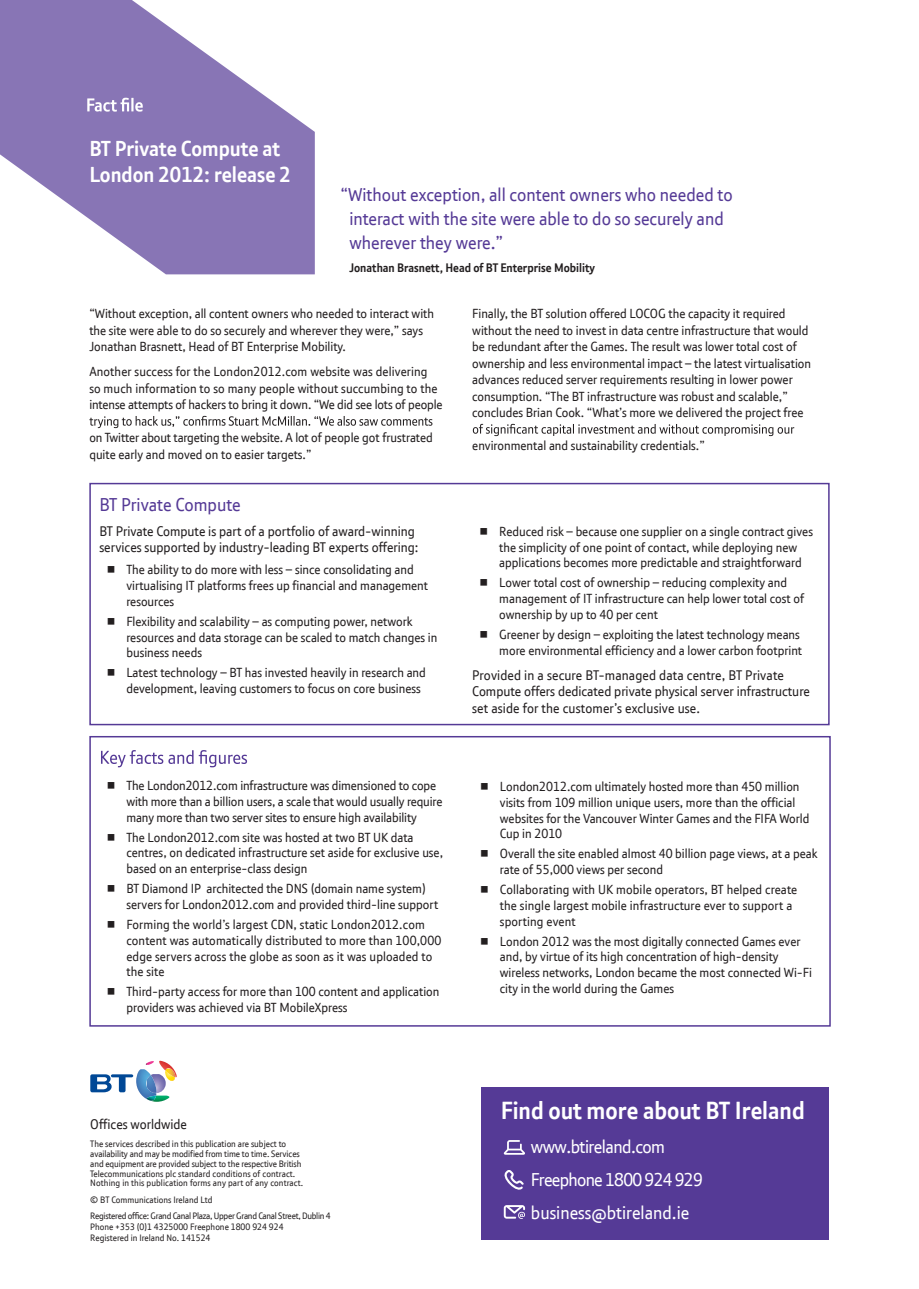
<style>
.page{position:relative;width:919px;height:1289px;background:#fff}
.page>*{position:absolute;margin:0;border:0;box-sizing:border-box;transform-origin:0 0}
.t1{font:700 24px "New BT";color:#fff}
.t2{font:700 21px/25.5px "New BT";color:#fff}
.t3{font:18px/24px "New BT";color:#553a96}
.t4{font:18px/33px "New BT";letter-spacing:-.03em;color:#fff}
.t5{font:13.5px/16.5px "New BT";color:#231f20}
.t6{font:12.75px/15.8px "New BT";color:#231f20}
.t7{font:700 12px "New BT";color:#231f20}
.t8{font:9px/9.8px "New BT";color:#231f20}
.t9{font:9px/16.2px "New BT";letter-spacing:-.03em;color:#231f20}
</style>
<div class="page">
<svg style="left:0;top:0;width:315px;height:274px;fill:#8875b5"></svg>
<svg style="left:89px;top:416px;width:343px;height:12px"></svg>
<svg style="left:87px;top:98px;width:56px;height:14px"></svg>
<svg style="left:473px;top:424px;width:321px;height:12px"></svg>
<div style="left:89px;top:483px;width:740px;height:242px;border:2px solid #553a96"></div>
<svg style="left:101px;top:750px;width:146px;height:17px"></svg>
<div style="left:89px;top:736px;width:741px;height:290px;border:2px solid #553a96"></div>
<svg style="left:90px;top:1060px;width:87px;height:41px"></svg>
<div style="left:481px;top:1087px;width:347px;height:152px;background:#553a96"></div>
<svg style="left:503px;top:1205px;width:22px;height:13px"></svg>
<svg style="left:503px;top:1140px;width:22px;height:14px"></svg>
<svg style="left:504px;top:1170px;width:19px;height:20px"></svg>
<h2 class="t2" style="left:89px;top:136px;width:203px">BT Private Compute at<br>London 2012: release 2</h2>
<h3 class="t3" style="left:349px;top:182px;width:385px;text-indent:-9px">“Without exception, all content owners who needed to interact with the site were able to do so securely and wherever they were.”</h3>
<p class="t7" style="left:349px;top:260px;width:247px">Jonathan Brasnett, Head of BT Enterprise Mobility</p>
<p class="t6" style="left:89px;top:305px;width:346px;line-height:16.5px">“Without exception, all content owners who needed to interact with the site were able to do so securely and wherever they were,” says<br>Jonathan Brasnett, Head of BT Enterprise Mobility.</p>
<p class="t6" style="left:89px;top:363px;width:355px;line-height:16.5px">Another success for the London2012.com website was delivering<br>so much information to so many people without succumbing to the intense attempts of hackers to bring it down. “We did see lots of people</p>
<p class="t6" style="left:89px;top:429px;width:345px;line-height:16.5px">on Twitter about targeting the website. A lot of people got frustrated quite early and moved on to easier targets.”</p>
<h3 class="t3" style="left:99px;top:492px;width:143px">BT Private Compute</h3>
<p class="t5" style="left:99px;top:522px;width:320px">BT Private Compute is part of a portfolio of award-winning services supported by industry-leading BT experts offering:</p>
<p class="t6" style="left:126px;top:561px;width:303px">The ability to do more with less – since consolidating and virtualising IT platforms frees up financial and management resources</p>
<p class="t6" style="left:126px;top:613px;width:312px">Flexibility and scalability – as computing power, network resources and data storage can be scaled to match changes in business needs</p>
<p class="t6" style="left:126px;top:664px;width:301px">Latest technology – BT has invested heavily in research and development, leaving customers to focus on core business</p>
<p class="t6" style="left:126px;top:777px;width:317px">The London2012.com infrastructure was dimensioned to cope with more than a billion users, a scale that would usually require many more than two server sites to ensure high availability</p>
<p class="t6" style="left:126px;top:829px;width:318px">The London2012.com site was hosted at two BT UK data centres, on dedicated infrastructure set aside for exclusive use, based on an enterprise-class design</p>
<p class="t6" style="left:126px;top:880px;width:313px">BT Diamond IP architected the DNS (domain name system) servers for London2012.com and provided third-line support</p>
<p class="t6" style="left:126px;top:916px;width:316px">Forming the world’s largest CDN, static London2012.com content was automatically distributed to more than 100,000 edge servers across the globe as soon as it was uploaded to the site</p>
<p class="t6" style="left:126px;top:983px;width:314px">Third-party access for more than 100 content and application providers was achieved via BT MobileXpress</p>
<p class="t6" style="left:472px;top:305px;width:340px;line-height:16.5px">Finally, the BT solution offered LOCOG the capacity it required without the need to invest in data centre infrastructure that would be redundant after the Games. The result was lower total cost of ownership and less environmental impact – the latest virtualisation advances reduced server requirements resulting in lower power consumption. “The BT infrastructure was robust and scalable,” concludes Brian Cook. “What’s more we delivered the project free</p>
<p class="t6" style="left:472px;top:437px;width:234px">environmental and sustainability credentials.”</p>
<p class="t6" style="left:499px;top:523px;width:315px">Reduced risk – because one supplier on a single contract gives the simplicity of one point of contact, while deploying new applications becomes more predictable and straightforward</p>
<p class="t6" style="left:499px;top:574px;width:306px">Lower total cost of ownership – reducing complexity and management of IT infrastructure can help lower total cost of ownership by up to 40 per cent</p>
<p class="t6" style="left:499px;top:626px;width:304px">Greener by design – exploiting the latest technology means more environmental efficiency and a lower carbon footprint</p>
<p class="t5" style="left:472px;top:666px;width:339px">Provided in a secure BT-managed data centre, BT Private<br>Compute offers dedicated private physical server infrastructure set aside for the customer’s exclusive use.</p>
<p class="t6" style="left:500px;top:778px;width:311px">London2012.com ultimately hosted more than 450 million visits from 109 million unique users, more than the official websites for the Vancouver Winter Games and the FIFA World Cup in 2010</p>
<p class="t6" style="left:500px;top:845px;width:319px">Overall the site enabled almost 40 billion page views, at a peak rate of 55,000 views per second</p>
<p class="t6" style="left:500px;top:881px;width:299px">Collaborating with UK mobile operators, BT helped create the single largest mobile infrastructure ever to support a sporting event</p>
<p class="t6" style="left:500px;top:932px;width:313px">London 2012 was the most digitally connected Games ever and, by virtue of its high concentration of high-density wireless networks, London became the most connected Wi-Fi city in the world during the Games</p>
<p class="t5" style="left:90px;top:1115px;width:98px">Offices worldwide</p>
<p class="t8" style="left:90px;top:1138px;width:214px">The services described in this publication are subject to availability and may be modified from time to time. Services and equipment are provided subject to the respective British Telecommunications plc standard conditions of contract.<br>Nothing in this publication forms any part of any contract.</p>
<p class="t9" style="left:90px;top:1191px;width:242px">© BT Communications Ireland Ltd<br>Registered office: Grand Canal Plaza, Upper Grand Canal Street, Dublin 4</p>
<p class="t8" style="left:90px;top:1221px;width:195px;line-height:10.8px">Phone +353 (0)1 4325000 Freephone 1800 924 924<br>Registered in Ireland No. 141524</p>
<h1 class="t1" style="left:501px;top:1095px;width:305px">Find out more about BT Ireland</h1>
<h3 class="t4" style="left:531px;top:1129px;width:173px">www.btireland.com<br>Freephone 1800 924 929 business@btireland.ie</h3>
</div>
